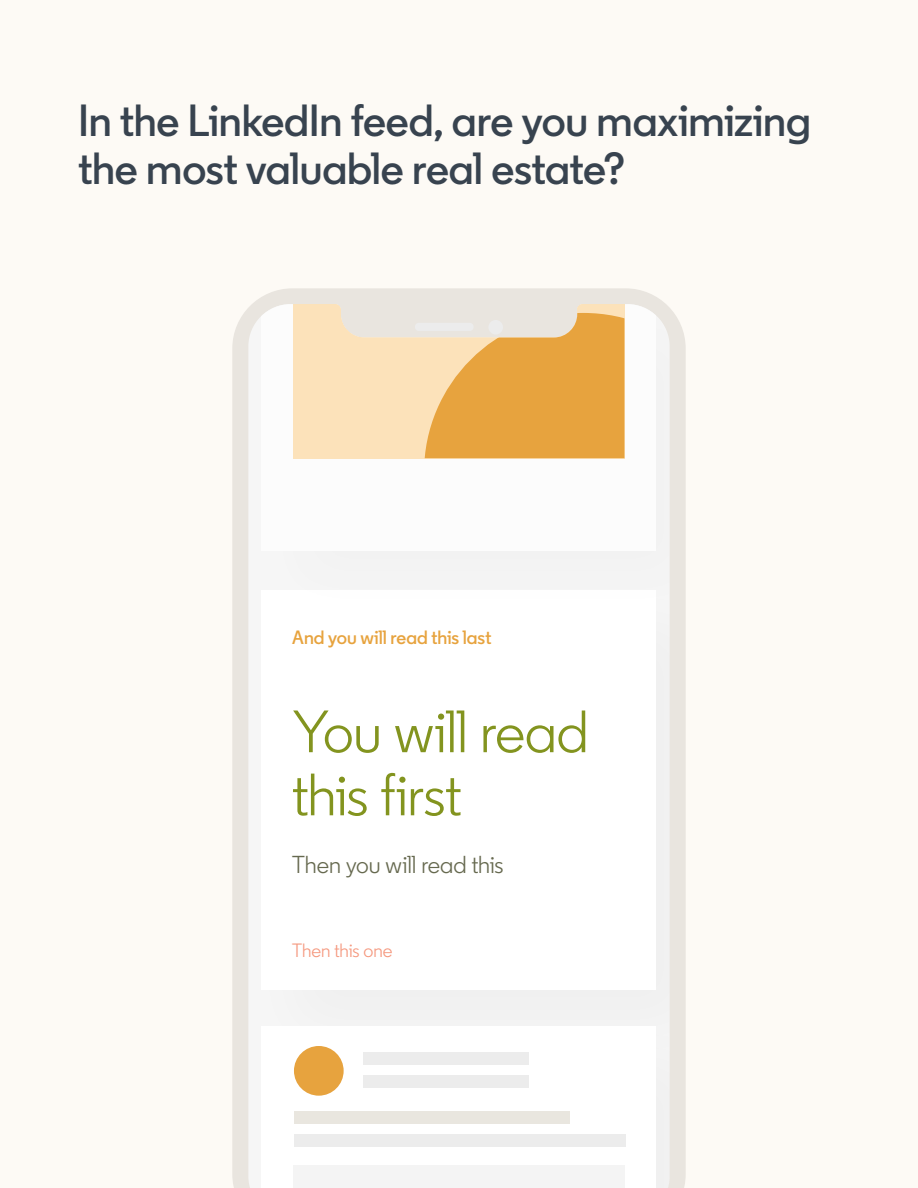
<style>
.page{position:relative;width:918px;height:1188px;background:#fdfaf5}
.page>*{position:absolute;margin:0;border:0;box-sizing:border-box;transform-origin:0 0}
.t1{font:59.55px/63.2px "Community";letter-spacing:-.01em;color:#83941f}
.t2{font:600 45px/48px "Community";letter-spacing:-.005em;color:#38434f}
.t3{font:24.6px "Community";letter-spacing:-.005em;color:#66694f}
.t4{font:600 19.2px "Community";color:#e7a33e}
.t5{font:19.2px "Community";color:#f5987e}
</style>
<div class="page">
<div style="left:232px;top:288px;width:454px;height:900px;background:#e9e5df"></div>
<div style="left:248px;top:571px;width:422px;height:506px;background:#f1f1f1"></div>
<div style="left:262px;top:591px;width:394px;height:399px;background:#fff"></div>
<div style="left:248px;top:1006px;width:422px;height:182px;background:#f3f3f3"></div>
<div style="left:262px;top:1026px;width:394px;height:162px;background:#fff"></div>
<div style="left:248px;top:304px;width:422px;height:334px;background:#f6f6f6"></div>
<div style="left:262px;top:304px;width:394px;height:247px;background:#fff"></div>
<div style="left:293px;top:1165px;width:332px;height:23px;background:#f4f4f4"></div>
<svg style="left:293px;top:304px;width:331px;height:154px;background:#f8e2c0"></svg>
<svg style="left:424px;top:313px;width:200px;height:145px;background:#e9b05c"></svg>
<div style="left:294px;top:1046px;width:50px;height:50px;background:#e7a33e;border-radius:50%"></div>
<div style="left:363px;top:1052px;width:165px;height:13px;background:#ececec"></div>
<div style="left:294px;top:1111px;width:275px;height:13px;background:#e9e6df"></div>
<div style="left:363px;top:1075px;width:165px;height:13px;background:#ececec"></div>
<div style="left:294px;top:1135px;width:332px;height:12px;background:#ececec"></div>
<div style="left:488px;top:320px;width:15px;height:15px;background:#ececec;border-radius:50%"></div>
<div style="left:415px;top:323px;width:59px;height:8px;background:#ececec;border-radius:4px"></div>
<p class="t2" style="left:78px;top:97px;width:734px">In the LinkedIn feed, are you maximizing the most valuable real estate?</p>
<p class="t4" style="left:292px;top:625px;width:201px">And you will read this last</p>
<h1 class="t1" style="left:292px;top:700px;width:298px">You will read this first</h1>
<p class="t3" style="left:292px;top:849px;width:213px">Then you will read this</p>
<p class="t5" style="left:292px;top:938px;width:102px">Then this one</p>
</div>
